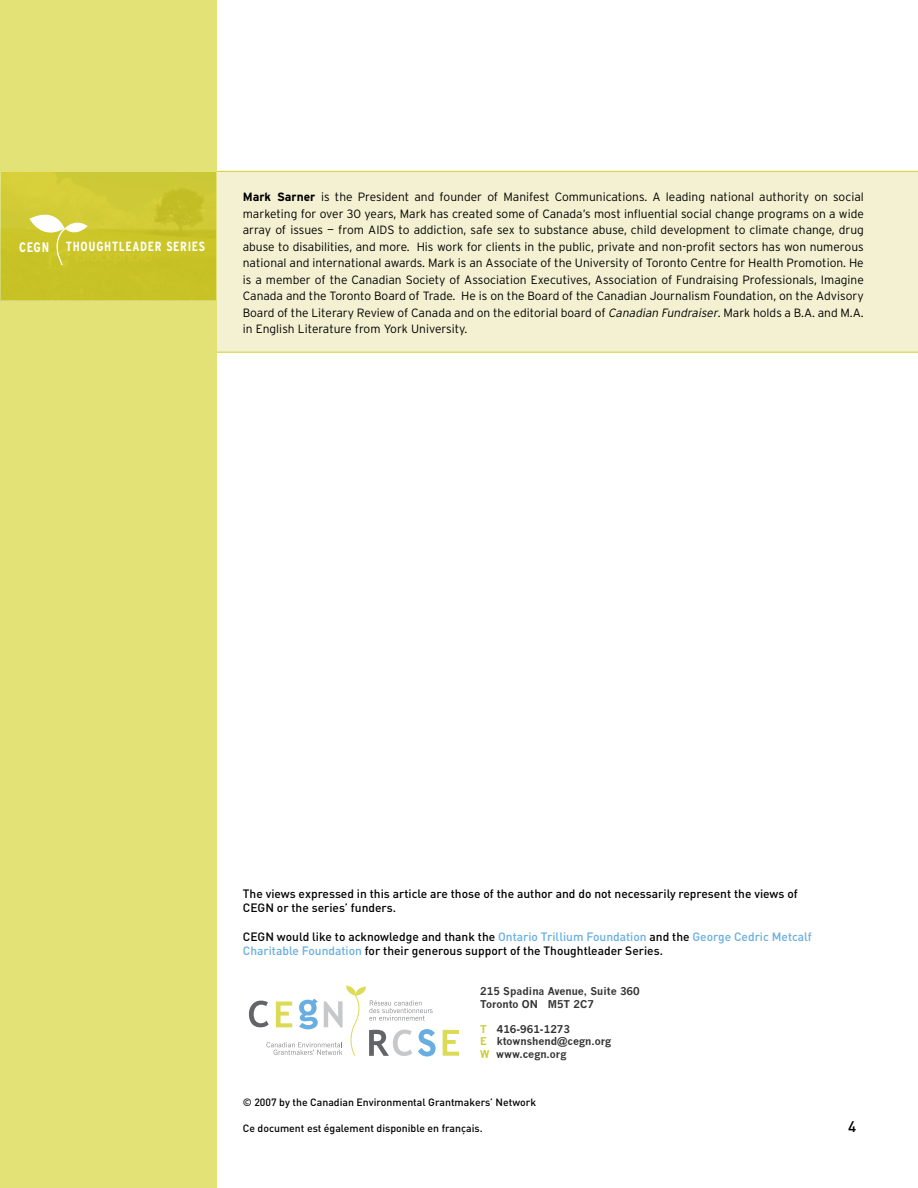
<style>
.page{position:relative;width:918px;height:1188px;background:#fff}
.page>*{position:absolute;margin:0;border:0;box-sizing:border-box;transform-origin:0 0}
.t1{font:500 15.15px "DIN";color:#000}
.t2{font:700 condensed 13.35px "Interstate";letter-spacing:.05em;color:#fff}
.t3{font:300 12px/16.5px "Interstate";color:#000;text-align:justify}
.t4{font:500 12px/14.4px "DIN";color:#000}
.t5{font:500 10.5px "DIN";color:#000}
.t6{font:700 10.5px/12.6px "News Gothic";color:#343434}
.s1{font-size:13.8px}
.s2{font-weight:700}
.s3{font-style:italic}
.s4{color:#68aee0}
.s5{color:#cc3}
</style>
<div class="page">
<div style="left:218px;top:172px;width:700px;height:180px;background:#f4f1d2"></div>
<hr style="left:10px;top:352px;width:908px;height:1px;background:#d5cd27">
<hr style="left:9px;top:171px;width:909px;height:1px;background:#d5cd27">
<svg style="left:443px;top:1030px;width:16px;height:26px"></svg>
<svg style="left:249px;top:985px;width:187px;height:72px"></svg>
<div style="left:0;top:0;width:217px;height:1187px;background:#e3e277"></div>
<img style="left:0;top:173px;width:216px;height:127px">
<svg style="left:30px;top:206px;width:58px;height:60px;background:#d6d152"></svg>
<p class="t2" style="left:19px;top:239px;width:187px"><span class="s1">CEGN</span> THOUGHTLEADER SERIES</p>
<p class="t3" style="left:243px;top:188px;width:623px"><span class="s2">Mark Sarner</span> is the President and founder of Manifest Communications. A leading national authority on social marketing for over 30 years, Mark has created some of Canada’s most influential social change programs on a wide array of issues — from AIDS to addiction, safe sex to substance abuse, child development to climate change, drug abuse to disabilities, and more. His work for clients in the public, private and non-profit sectors has won numerous national and international awards. Mark is an Associate of the University of Toronto Centre for Health Promotion. He is a member of the Canadian Society of Association Executives, Association of Fundraising Professionals, Imagine Canada and the Toronto Board of Trade. He is on the Board of the Canadian Journalism Foundation, on the Advisory Board of the Literary Review of Canada and on the editorial board of <span class="s3">Canadian Fundraiser</span>. Mark holds a B.A. and M.A. in English Literature from York University.</p>
<p class="t4" style="left:243px;top:886px;width:556px">The views expressed in this article are those of the author and do not necessarily represent the views of<br>CEGN or the series’ funders.</p>
<p class="t4" style="left:243px;top:929px;width:571px">CEGN would like to acknowledge and thank the <span class="s4">Ontario Trillium Foundation</span> and the <span class="s4">George Cedric Metcalf<br>Charitable Foundation</span> for their generous support of the Thoughtleader Series.</p>
<p class="t6" style="left:480px;top:985px;width:161px">215 Spadina Avenue, Suite 360<br>Toronto ON M5T 2C7</p>
<p class="t6" style="left:480px;top:1022px;width:132px"><span class="s5">T</span> 416-961-1273<br><span class="s5">E</span> ktownshend@cegn.org<br><span class="s5">W</span> www.cegn.org</p>
<p class="t5" style="left:243px;top:1096px;width:295px">© 2007 by the Canadian Environmental Grantmakers’ Network</p>
<p class="t5" style="left:243px;top:1121px;width:241px">Ce document est également disponible en français.</p>
<p class="t1" style="left:848px;top:1117px;width:10px">4</p>
</div>
